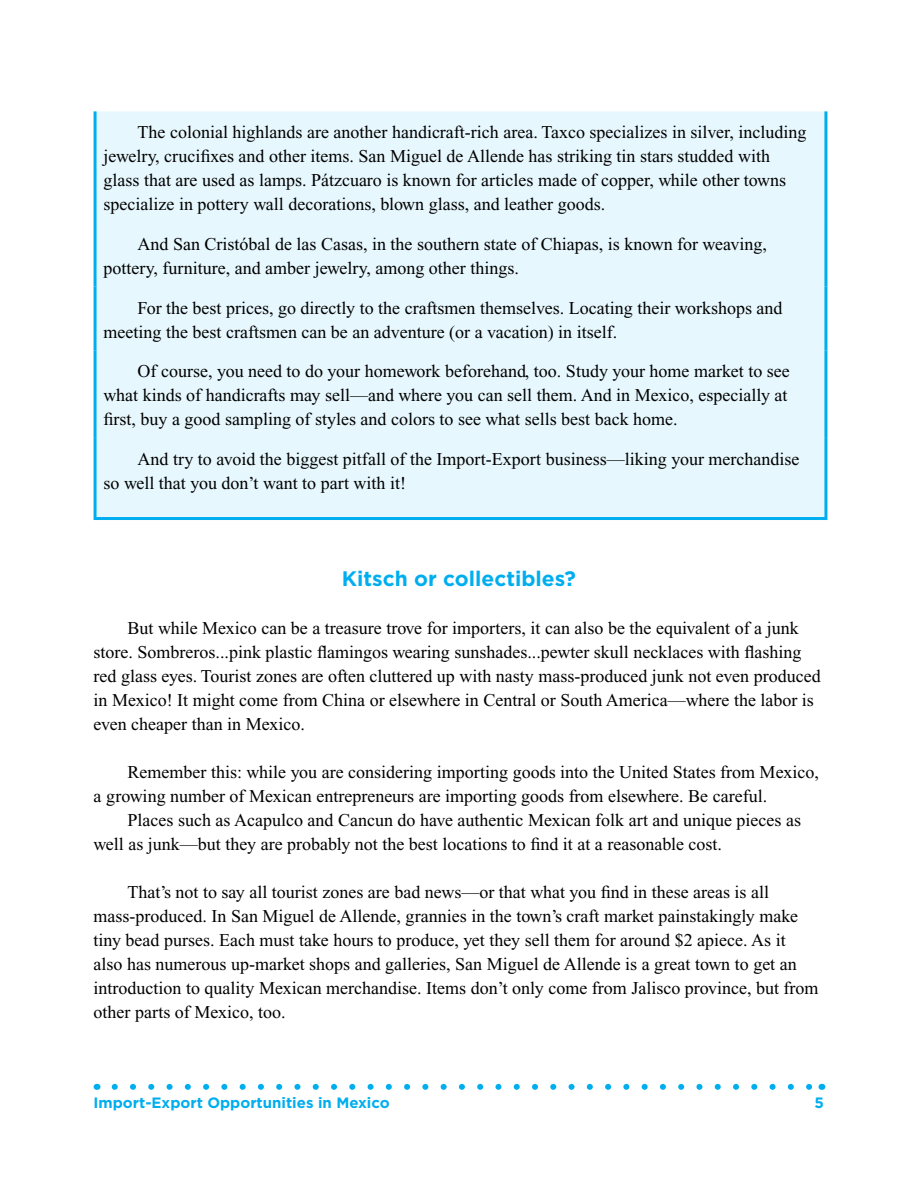
<style>
.page{position:relative;width:918px;height:1188px;background:#fff}
.page>*{position:absolute;margin:0;border:0;box-sizing:border-box;transform-origin:0 0}
.subhead{font:700 21px "Gotham";color:#00aeef}
.t1{font:18px/24px "Times New Roman";color:#000}
.t2{font:700 15px "Gotham";color:#00aeef}
</style>
<div class="page">
<svg style="left:115px;top:1084px;width:697px;height:6px"></svg>
<div style="left:97px;top:111px;width:727px;height:406px;background:#e6f7fd"></div>
<hr style="left:94px;top:111px;width:3px;height:112px;background:#00aeef">
<hr style="left:824px;top:111px;width:3px;height:112px;background:#00aeef">
<hr style="left:94px;top:223px;width:3px;height:64px;background:#00aeef">
<hr style="left:824px;top:223px;width:3px;height:64px;background:#00aeef">
<hr style="left:94px;top:287px;width:3px;height:63px;background:#00aeef">
<hr style="left:824px;top:287px;width:3px;height:63px;background:#00aeef">
<hr style="left:94px;top:350px;width:3px;height:88px;background:#00aeef">
<hr style="left:824px;top:350px;width:3px;height:88px;background:#00aeef">
<hr style="left:94px;top:438px;width:3px;height:79px;background:#00aeef">
<hr style="left:824px;top:438px;width:3px;height:79px;background:#00aeef">
<hr style="left:94px;top:517px;width:733px;height:3px;background:#00aeef">
<p class="t1" style="left:104px;top:120px;width:705px;text-indent:34px">The colonial highlands are another handicraft-rich area. Taxco specializes in silver, including jewelry, crucifixes and other items. San Miguel de Allende has striking tin stars studded with glass that are used as lamps. Pátzcuaro is known for articles made of copper, while other towns specialize in pottery wall decorations, blown glass, and leather goods.</p>
<p class="t1" style="left:104px;top:232px;width:665px;text-indent:34px">And San Cristóbal de las Casas, in the southern state of Chiapas, is known for weaving, pottery, furniture, and amber jewelry, among other things.</p>
<p class="t1" style="left:104px;top:296px;width:681px;text-indent:34px">For the best prices, go directly to the craftsmen themselves. Locating their workshops and meeting the best craftsmen can be an adventure (or a vacation) in itself.</p>
<p class="t1" style="left:104px;top:359px;width:688px;text-indent:34px">Of course, you need to do your homework beforehand, too. Study your home market to see what kinds of handicrafts may sell—and where you can sell them. And in Mexico, especially at first, buy a good sampling of styles and colors to see what sells best back home.</p>
<p class="t1" style="left:104px;top:447px;width:697px;text-indent:34px">And try to avoid the biggest pitfall of the Import-Export business—liking your merchandise so well that you don’t want to part with it!</p>
<p class="subhead" style="left:342px;top:566px;width:236px">Kitsch or collectibles?</p>
<p class="t1" style="left:94px;top:616px;width:729px;text-indent:34px">But while Mexico can be a treasure trove for importers, it can also be the equivalent of a junk store. Sombreros...pink plastic flamingos wearing sunshades...pewter skull necklaces with flashing red glass eyes. Tourist zones are often cluttered up with nasty mass-produced junk not even produced in Mexico! It might come from China or elsewhere in Central or South America—where the labor is even cheaper than in Mexico.</p>
<p class="t1" style="left:94px;top:760px;width:727px;text-indent:34px">Remember this: while you are considering importing goods into the United States from Mexico, a growing number of Mexican entrepreneurs are importing goods from elsewhere. Be careful.</p>
<p class="t1" style="left:94px;top:808px;width:709px;text-indent:34px">Places such as Acapulco and Cancun do have authentic Mexican folk art and unique pieces as well as junk—but they are probably not the best locations to find it at a reasonable cost.</p>
<p class="t1" style="left:94px;top:880px;width:727px;text-indent:34px">That’s not to say all tourist zones are bad news—or that what you find in these areas is all mass-produced. In San Miguel de Allende, grannies in the town’s craft market painstakingly make tiny bead purses. Each must take hours to produce, yet they sell them for around $2 apiece. As it also has numerous up-market shops and galleries, San Miguel de Allende is a great town to get an introduction to quality Mexican merchandise. Items don’t only come from Jalisco province, but from other parts of Mexico, too.</p>
<p class="t2" style="left:94px;top:1094px;width:298px">Import-Export Opportunities in Mexico</p>
<p class="t2" style="left:815px;top:1094px;width:11px">5</p>
</div>
